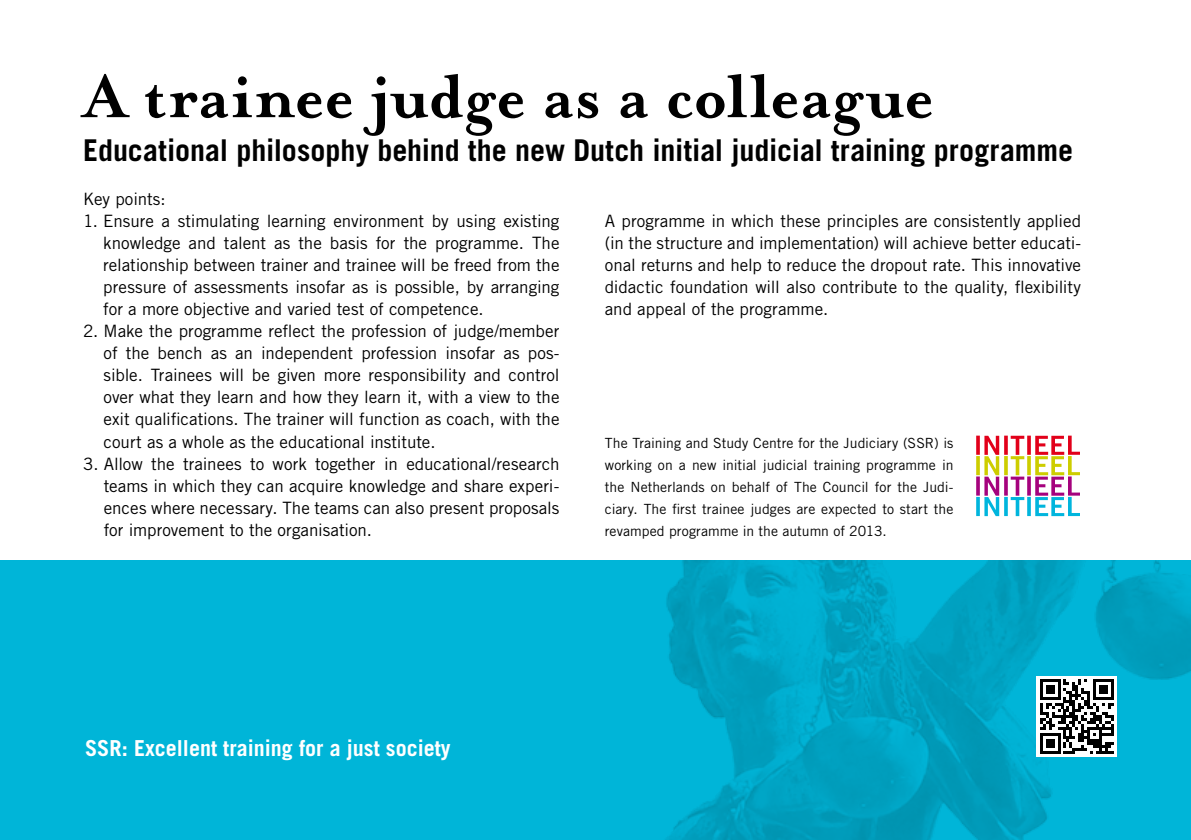
<style>
.page{position:relative;width:1191px;height:840px;background:#fff}
.page>*{position:absolute;margin:0;border:0;box-sizing:border-box;transform-origin:0 0}
.t1{font:700 70px "Mrs Eaves";letter-spacing:.005em;color:#000}
.t2{font:700 30px "Trade Gothic LT Std";color:#000}
.t3{font:700 22px "Trade Gothic LT Std";color:#fff}
.t4{font:17px/22px "Trade Gothic LT Std";color:#000;text-align:justify}
.t5{font:14px/22px "Trade Gothic LT Std";letter-spacing:.005em;color:#000;text-align:justify}
</style>
<div class="page">
<svg style="left:0;top:560px;width:1191px;height:279px;background:#00aed0"></svg>
<div style="left:1036px;top:676px;width:81px;height:80px;background:#fff"></div>
<svg style="left:1040px;top:679px;width:74px;height:74px"></svg>
<hr style="left:976px;top:435px;width:3px;height:19px;background:#e2001a">
<hr style="left:1004px;top:435px;width:3px;height:19px;background:#e2001a">
<hr style="left:1027px;top:435px;width:3px;height:19px;background:#e2001a">
<hr style="left:976px;top:456px;width:3px;height:19px;background:#cdcd00">
<hr style="left:1004px;top:456px;width:3px;height:19px;background:#cdcd00">
<hr style="left:1027px;top:456px;width:3px;height:19px;background:#cdcd00">
<hr style="left:976px;top:476px;width:3px;height:19px;background:#a5027d">
<hr style="left:1004px;top:476px;width:3px;height:19px;background:#a5027d">
<hr style="left:1027px;top:476px;width:3px;height:19px;background:#a5027d">
<hr style="left:976px;top:496px;width:3px;height:19px;background:#00b5dd">
<hr style="left:1004px;top:496px;width:3px;height:19px;background:#00b5dd">
<hr style="left:1027px;top:496px;width:3px;height:19px;background:#00b5dd">
<svg style="left:984px;top:435px;width:15px;height:81px"></svg>
<svg style="left:1035px;top:435px;width:45px;height:81px"></svg>
<svg style="left:1010px;top:435px;width:14px;height:81px"></svg>
<h1 class="t1" style="left:83px;top:56px;width:852px">A trainee judge as a colleague</h1>
<h2 class="t2" style="left:83px;top:132px;width:991px">Educational philosophy behind the new Dutch initial judicial training programme</h2>
<p class="t4" style="left:83px;top:188px;width:84px">Key points:</p>
<p class="t4" style="left:103px;top:210px;width:458px;text-indent:-20px">1. Ensure a stimulating learning environment by using existing knowledge and talent as the basis for the programme. The relationship between trainer and trainee will be freed from the pressure of assessments insofar as is possible, by arranging for a more objective and varied test of competence.</p>
<p class="t4" style="left:104px;top:320px;width:457px;text-indent:-20px">2. Make the programme reflect the profession of judge/member of the bench as an independent profession insofar as pos&shy;sible. Trainees will be given more responsibility and control over what they learn and how they learn it, with a view to the exit qualifications. The trainer will function as coach, with the court as a whole as the educational institute.</p>
<p class="t4" style="left:104px;top:452px;width:457px;text-indent:-21px">3. Allow the trainees to work together in educational/research teams in which they can acquire knowledge and share experi&shy;ences where necessary. The teams can also present proposals for improvement to the organisation.</p>
<p class="t4" style="left:605px;top:210px;width:478px">A programme in which these principles are consistently applied (in the structure and implementation) will achieve better educati&shy;onal returns and help to reduce the dropout rate. This innovative didactic foundation will also contribute to the quality, flexibility and appeal of the programme.</p>
<p class="t5" style="left:605px;top:431px;width:350px">The Training and Study Centre for the Judiciary (SSR) is working on a new initial judicial training programme in the Netherlands on behalf of The Council for the Judi&shy;ciary. The first trainee judges are expected to start the revamped programme in the autumn of 2013.</p>
<p class="t3" style="left:85px;top:734px;width:367px">SSR: Excellent training for a just society</p>
</div>
